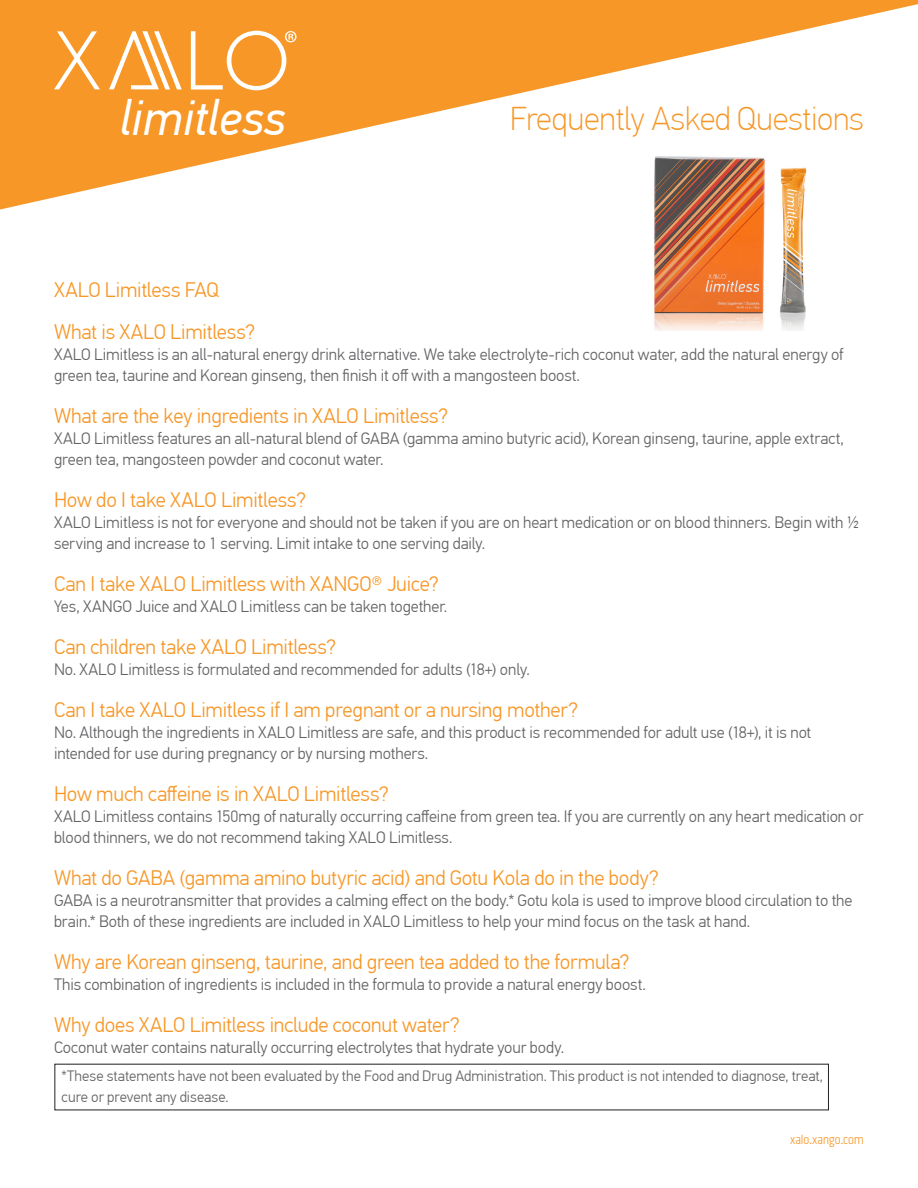
<style>
.page{position:relative;width:918px;height:1188px;background:#fff}
.page>*{position:absolute;margin:0;border:0;box-sizing:border-box;transform-origin:0 0}
.t1{font:italic 49.2px "PF Din Text Pro";color:#fff}
.t2{font:100 33px "PF Din Text Pro";letter-spacing:-.01em;color:#f79727}
.t3{font:300 21px "PF Din Text Pro";letter-spacing:-.01em;color:#f79727}
.t4{font:300 16.5px/21px "PF Din Text Pro";letter-spacing:-.005em;color:#636265}
.t5{font:300 15px/21px "PF Din Text Pro";color:#636265}
.directions{font:300 13.5px "Pill Gothic 300 mg";letter-spacing:-.02em;color:#f79727}
</style>
<div class="page">
<svg style="left:0;top:0;width:918px;height:210px"></svg>
<svg style="left:191px;top:31px;width:106px;height:59px"></svg>
<svg style="left:54px;top:31px;width:46px;height:58px"></svg>
<svg style="left:109px;top:31px;width:73px;height:58px"></svg>
<img style="left:640px;top:156px;width:184px;height:174px">
<h1 class="t1" style="left:120px;top:89px;width:167px">limitless</h1>
<p class="t2" style="left:510px;top:99px;width:356px">Frequently Asked Questions</p>
<p class="t3" style="left:54px;top:278px;width:166px">XALO Limitless FAQ</p>
<p class="t3" style="left:54px;top:320px;width:203px">What is XALO Limitless?</p>
<p class="t4" style="left:54px;top:344px;width:791px">XALO Limitless is an all-natural energy drink alternative. We take electrolyte-rich coconut water, add the natural energy of green tea, taurine and Korean ginseng, then finish it off with a mangosteen boost.</p>
<p class="t3" style="left:54px;top:404px;width:396px">What are the key ingredients in XALO Limitless?</p>
<p class="t4" style="left:54px;top:428px;width:791px">XALO Limitless features an all-natural blend of GABA (gamma amino butyric acid), Korean ginseng, taurine, apple extract, green tea, mangosteen powder and coconut water.</p>
<p class="t3" style="left:54px;top:488px;width:254px">How do I take XALO Limitless?</p>
<p class="t4" style="left:54px;top:512px;width:807px">XALO Limitless is not for everyone and should not be taken if you are on heart medication or on blood thinners. Begin with ½ serving and increase to 1 serving. Limit intake to one serving daily.</p>
<p class="t3" style="left:54px;top:572px;width:386px">Can I take XALO Limitless with XANGO® Juice?</p>
<p class="t4" style="left:54px;top:596px;width:395px">Yes, XANGO Juice and XALO Limitless can be taken together.</p>
<p class="t3" style="left:54px;top:635px;width:284px">Can children take XALO Limitless?</p>
<p class="t4" style="left:54px;top:659px;width:477px">No. XALO Limitless is formulated and recommended for adults (18+) only.</p>
<p class="t3" style="left:54px;top:698px;width:526px">Can I take XALO Limitless if I am pregnant or a nursing mother?</p>
<p class="t4" style="left:54px;top:722px;width:759px">No. Although the ingredients in XALO Limitless are safe, and this product is recommended for adult use (18+), it is not intended for use during pregnancy or by nursing mothers.</p>
<p class="t3" style="left:54px;top:782px;width:336px">How much caffeine is in XALO Limitless?</p>
<p class="t4" style="left:54px;top:806px;width:811px">XALO Limitless contains 150mg of naturally occurring caffeine from green tea. If you are currently on any heart medication or blood thinners, we do not recommend taking XALO Limitless.</p>
<p class="t3" style="left:54px;top:866px;width:606px">What do GABA (gamma amino butyric acid) and Gotu Kola do in the body?</p>
<p class="t4" style="left:54px;top:890px;width:800px">GABA is a neurotransmitter that provides a calming effect on the body.* Gotu kola is used to improve blood circulation to the brain.* Both of these ingredients are included in XALO Limitless to help your mind focus on the task at hand.</p>
<p class="t3" style="left:54px;top:950px;width:577px">Why are Korean ginseng, taurine, and green tea added to the formula?</p>
<p class="t4" style="left:54px;top:974px;width:593px">This combination of ingredients is included in the formula to provide a natural energy boost.</p>
<p class="t3" style="left:54px;top:1013px;width:407px">Why does XALO Limitless include coconut water?</p>
<p class="t4" style="left:54px;top:1037px;width:512px">Coconut water contains naturally occurring electrolytes that hydrate your body.</p>
<p class="t5" style="left:62px;top:1065px;width:763px">*These statements have not been evaluated by the Food and Drug Administration. This product is not intended to diagnose, treat, cure or prevent any disease.</p>
<p class="directions" style="left:790px;top:1132px;width:75px">xalo.xango.com</p>
</div>
